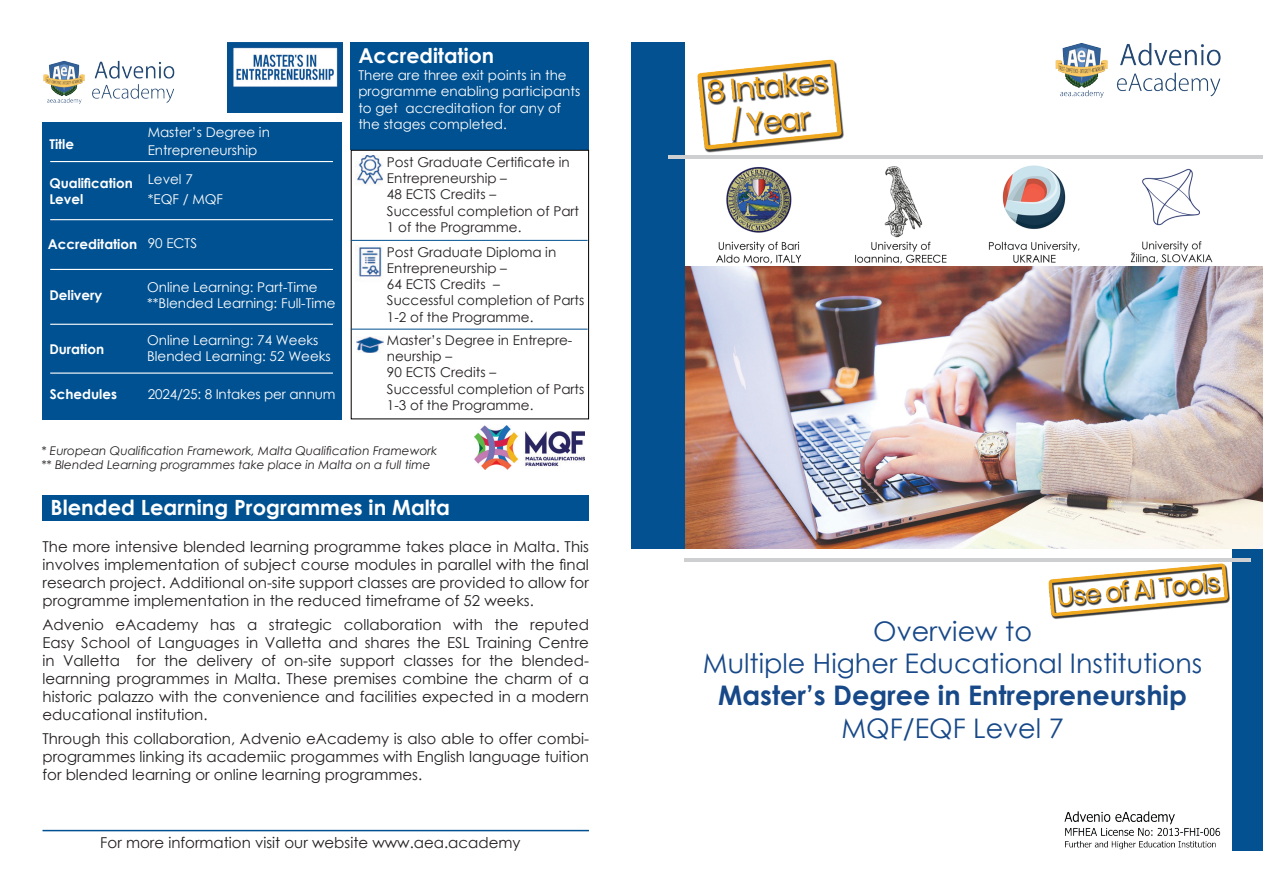
<style>
.page{position:relative;width:1263px;height:893px;background:#fff}
.page>*{position:absolute;margin:0;border:0;box-sizing:border-box;transform-origin:0 0}
.t1{font:27px/32.4px "Century Gothic";color:#174888;text-align:center}
.t2{font:700 27px "Century Gothic";color:#174888}
.t3{font:700 21px "Century Gothic";color:#fff}
.t4{font:700 20.55px "Century Gothic";color:#fff}
.t5{font:15px/18px "Century Gothic";color:#231f20;text-align:justify}
.t6{font:13.5px/16.2px "Century Gothic";color:#231f20}
.t7{font:13.5px/16.2px "Century Gothic";color:#fff}
.t8{font:700 13.5px/16.2px "Century Gothic";color:#fff}
.t9{font:italic 12px/14.4px "Century Gothic";color:#231f20}
</style>
<div class="page">
<img style="left:685px;top:266px;width:577px;height:283px">
<hr style="left:43px;top:830px;width:546px;height:1px;background:#005191">
<div style="left:1232px;top:549px;width:31px;height:301px;background:#045191"></div>
<hr style="left:685px;top:558px;width:566px;height:3px;background:#cdcfd0">
<div style="left:351px;top:43px;width:238px;height:107px;background:#005191"></div>
<div style="left:43px;top:122px;width:299px;height:297px;background:#005191"></div>
<hr style="left:50px;top:161px;width:283px;height:1px;background:#fff">
<hr style="left:50px;top:219px;width:283px;height:1px;background:#fff">
<hr style="left:50px;top:269px;width:283px;height:1px;background:#fff">
<hr style="left:50px;top:324px;width:283px;height:1px;background:#fff">
<img style="left:356px;top:155px;width:26px;height:30px">
<img style="left:355px;top:239px;width:27px;height:38px">
<img style="left:357px;top:336px;width:26px;height:16px">
<div style="left:351px;top:150px;width:238px;height:269px;border:1px solid #000"></div>
<hr style="left:351px;top:240px;width:237px;height:1px;background:#005191">
<hr style="left:351px;top:329px;width:237px;height:1px;background:#005191">
<hr style="left:50px;top:373px;width:283px;height:1px;background:#fff">
<img style="left:474px;top:426px;width:111px;height:44px">
<img style="left:1055px;top:43px;width:166px;height:55px">
<img style="left:43px;top:60px;width:132px;height:44px">
<img style="left:1064px;top:811px;width:157px;height:39px">
<div style="left:43px;top:495px;width:546px;height:26px;background:#005191"></div>
<img style="left:227px;top:43px;width:115px;height:70px">
<div style="left:631px;top:43px;width:54px;height:506px;background:#045191"></div>
<img style="left:697px;top:59px;width:147px;height:94px">
<img style="left:1048px;top:563px;width:182px;height:56px">
<img style="left:716px;top:165px;width:497px;height:99px">
<hr style="left:669px;top:155px;width:594px;height:4px;background:#cdcfd0">
<h3 class="t4" style="left:358px;top:40px;width:137px">Accreditation</h3>
<p class="t7" style="left:358px;top:67px;width:223px">There are three exit points in the programme enabling participants to get accreditation for any of the stages completed.</p>
<p class="t8" style="left:49px;top:135px;width:26px">Title</p>
<p class="t7" style="left:148px;top:123px;width:124px;line-height:18px">Master’s Degree in<br>Entrepreneurship</p>
<p class="t8" style="left:49px;top:174px;width:85px">Qualification<br>Level</p>
<p class="t8" style="left:48px;top:235px;width:91px">Accreditation</p>
<p class="t6" style="left:387px;top:154px;width:194px">Post Graduate Certificate in<br>Entrepreneurship –<br>48 ECTS Credits –<br>Successful completion of Part<br>1 of the Programme.</p>
<p class="t6" style="left:387px;top:244px;width:199px">Post Graduate Diploma in<br>Entrepreneurship –<br>64 ECTS Credits –<br>Successful completion of Parts<br>1-2 of the Programme.</p>
<p class="t6" style="left:387px;top:332px;width:199px">Master’s Degree in Entrepre&shy;neurship –<br>90 ECTS Credits –<br>Successful completion of Parts<br>1-3 of the Programme.</p>
<p class="t9" style="left:42px;top:443px;width:397px">* European Qualification Framework, Malta Qualification Framework ** Blended Learning programmes take place in Malta on a full time</p>
<p class="t7" style="left:148px;top:171px;width:47px">Level 7</p>
<p class="t7" style="left:148px;top:191px;width:77px">*EQF / MQF</p>
<p class="t7" style="left:148px;top:235px;width:51px">90 ECTS</p>
<p class="t7" style="left:147px;top:279px;width:190px">Online Learning: Part-Time **Blended Learning: Full-Time</p>
<p class="t8" style="left:49px;top:286px;width:54px">Delivery</p>
<p class="t7" style="left:147px;top:332px;width:185px">Online Learning: 74 Weeks<br>Blended Learning: 52 Weeks</p>
<p class="t8" style="left:49px;top:340px;width:56px">Duration</p>
<p class="t8" style="left:50px;top:386px;width:69px">Schedules</p>
<p class="t7" style="left:148px;top:386px;width:189px">2024/25: 8 Intakes per annum</p>
<h2 class="t3" style="left:51px;top:491px;width:401px">Blended Learning Programmes in Malta</h2>
<p class="t5" style="left:43px;top:537px;width:548px">The more intensive blended learning programme takes place in Malta. This involves implementation of subject course modules in parallel with the final research project. Additional on-site support classes are provided to allow for programme implementation in the reduced timeframe of 52 weeks.</p>
<p class="t5" style="left:43px;top:615px;width:548px">Advenio eAcademy has a strategic collaboration with the reputed Easy School of Languages in Valletta and shares the ESL Training Centre in Valletta for the delivery of on-site support classes for the blended&shy;learnning programmes in Malta. These premises combine the charm of a historic palazzo with the convenience and facilities expected in a modern educational institution.</p>
<p class="t5" style="left:43px;top:729px;width:548px">Through this collaboration, Advenio eAcademy is also able to offer combi&shy;programmes linking its academiic progammes with English language tuition for blended learning or online learning programmes.</p>
<p class="t5" style="left:100px;top:833px;width:422px">For more information visit our website www.aea.academy</p>
<h1 class="t1" style="left:703px;top:614px;width:501px">Overview to<br>Multiple Higher Educational Institutions</h1>
<h1 class="t2" style="left:718px;top:675px;width:470px">Master’s Degree in Entrepreneurship</h1>
<h1 class="t1" style="left:841px;top:711px;width:224px">MQF/EQF Level 7</h1>
</div>
